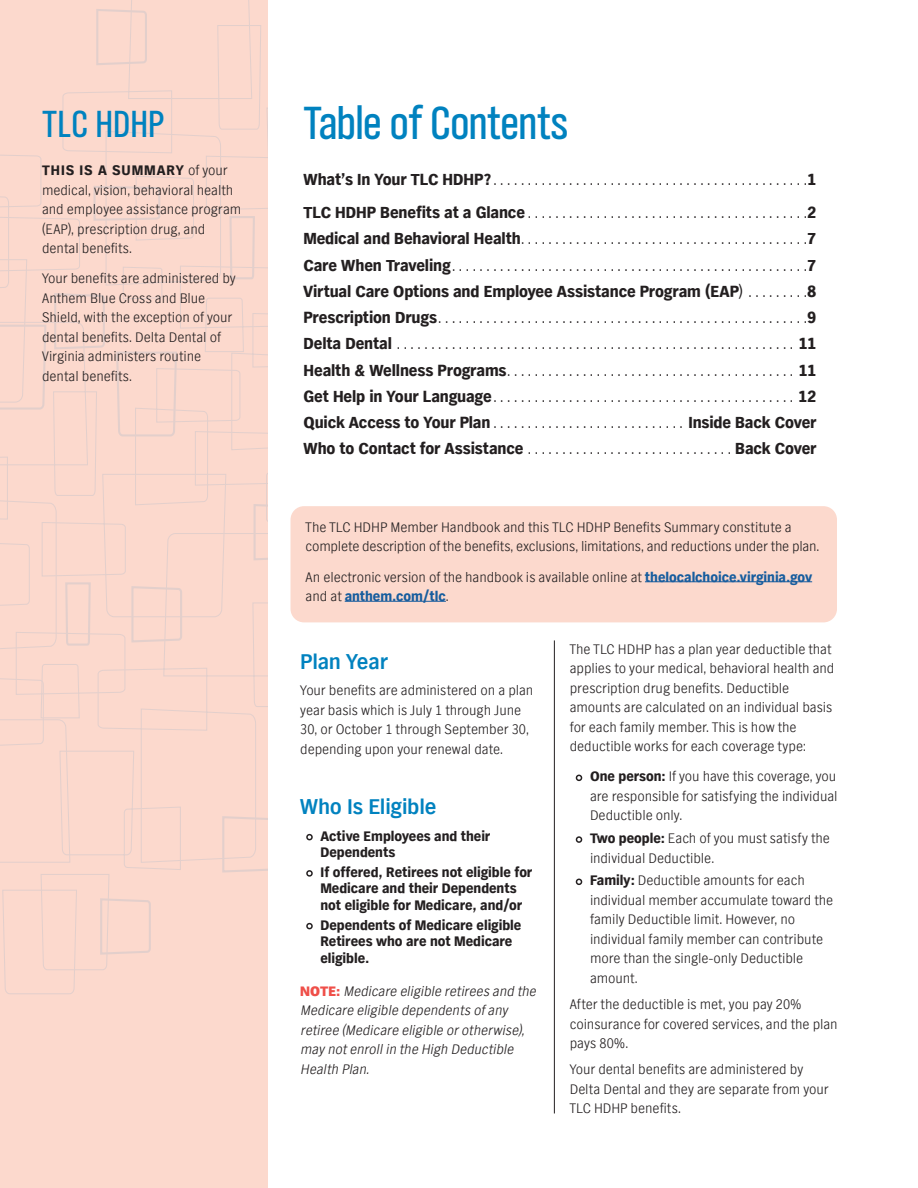
<style>
.page{position:relative;width:918px;height:1188px;background:#fff}
.page>*{position:absolute;margin:0;border:0;box-sizing:border-box;transform-origin:0 0}
.t1{font:48px "TV Nord EF Regular Con";letter-spacing:-.025em;color:#0082bf}
.t2{font:39px "TV Nord EF Regular Con";letter-spacing:-.02em;color:#0082bf}
.t3{font:700 22.5px "TV Nord EF";letter-spacing:-.01em;color:#0082bf}
.t4{font:300 16.5px/26.2px "TV Nord EF";color:#231f20}
.t5{font:300 14.25px/19.5px "TV Nord EF";letter-spacing:-.005em;color:#231f20}
.t6{font:900 14.25px/16.5px "TV Nord EF";letter-spacing:-.005em;color:#231f20}
.t7{font:italic 300 14.25px/19.5px "TV Nord EF";color:#231f20}
.s1{font-weight:900}
.s2{font-weight:400}
.s3{font-weight:900;color:#175d9e}
.s4{font-size:15px}
.s5{font-weight:800;font-style:normal;color:#ef4f49}
.s6{font-weight:900;font-size:15px}
</style>
<div class="page">
<div style="left:291px;top:506px;width:546px;height:116px;background:#fcd9cd;border-radius:14px"></div>
<div style="left:0;top:0;width:268px;height:1188px;background:#fcd9cd"></div>
<svg style="left:0;top:0;width:268px;height:303px"></svg>
<svg style="left:0;top:303px;width:268px;height:374px"></svg>
<svg style="left:0;top:677px;width:268px;height:317px"></svg>
<hr style="left:645px;top:581px;width:167px;height:1px;background:#175d9e">
<hr style="left:345px;top:601px;width:101px;height:1px;background:#175d9e">
<hr style="left:554px;top:640px;width:1px;height:473px;background:#231f20">
<h2 class="t2" style="left:42px;top:103px;width:123px">TLC HDHP</h2>
<p class="t5" style="left:42px;top:161px;width:201px"><span class="s1">THIS IS A SUMMARY</span> of your medical, vision, behavioral health and employee assistance program (EAP), prescription drug, and dental benefits.</p>
<p class="t5" style="left:42px;top:269px;width:195px">Your benefits are administered by<br>Anthem Blue Cross and Blue<br>Shield, with the exception of your dental benefits. Delta Dental of<br>Virginia administers routine dental benefits.</p>
<h1 class="t1" style="left:303px;top:96px;width:266px">Table of Contents</h1>
<p class="t4" style="left:303px;top:163px;width:515px;line-height:33px"><span class="s1">What’s In Your TLC HDHP?</span> . . . . . . . . . . . . . . . . . . . . . . . . . . . . . . . . . . . . . . . . . . . . . <span class="s1">1<br>TLC HDHP Benefits at a Glance</span> . . . . . . . . . . . . . . . . . . . . . . . . . . . . . . . . . . . . . . . . <span class="s1">2</span></p>
<p class="t4" style="left:303px;top:226px;width:515px;text-align:justify"><span class="s1">Medical and Behavioral Health</span> . . . . . . . . . . . . . . . . . . . . . . . . . . . . . . . . . . . . . . . . . <span class="s1">7<br>Care When Traveling</span> . . . . . . . . . . . . . . . . . . . . . . . . . . . . . . . . . . . . . . . . . . . . . . . . . . . <span class="s1">7<br>Virtual Care Options and Employee Assistance Program (EAP</span><span class="s2">)</span> . . . . . . . . <span class="s1">8<br>Prescription Drugs</span> . . . . . . . . . . . . . . . . . . . . . . . . . . . . . . . . . . . . . . . . . . . . . . . . . . . . . <span class="s1">9<br>Delta Dental</span> . . . . . . . . . . . . . . . . . . . . . . . . . . . . . . . . . . . . . . . . . . . . . . . . . . . . . . . . . . <span class="s1">11<br>Health &amp; Wellness Programs</span> . . . . . . . . . . . . . . . . . . . . . . . . . . . . . . . . . . . . . . . . . . <span class="s1">11<br>Get Help in Your Language</span> . . . . . . . . . . . . . . . . . . . . . . . . . . . . . . . . . . . . . . . . . . . . <span class="s1">12<br>Quick Access to Your Plan</span> . . . . . . . . . . . . . . . . . . . . . . . . . . . . <span class="s1">Inside Back Cover Who to Contact for Assistance</span> . . . . . . . . . . . . . . . . . . . . . . . . . . . . . . <span class="s1">Back Cover</span></p>
<p class="t5" style="left:306px;top:518px;width:515px">The TLC HDHP Member Handbook and this TLC HDHP Benefits Summary constitute a complete description of the benefits, exclusions, limitations, and reductions under the plan.</p>
<p class="t5" style="left:306px;top:567px;width:508px">An electronic version of the handbook is available online at <span class="s3">thelocalchoice.virginia.gov </span>and at <span class="s3">anthem.com/tlc</span>.</p>
<h3 class="t3" style="left:300px;top:649px;width:89px">Plan Year</h3>
<p class="t5" style="left:300px;top:681px;width:235px">Your benefits are administered on a plan year basis which is July 1 through June 30, or October 1 through September 30, depending upon your renewal date.</p>
<h3 class="t3" style="left:300px;top:794px;width:138px">Who Is Eligible</h3>
<p class="t6" style="left:320px;top:828px;width:171px;text-indent:-14px"><span class="s4">•</span> Active Employees and their<br>Dependents</p>
<p class="t6" style="left:307px;top:864px;width:227px;text-align:center"><span class="s4">•</span> If offered, Retirees not eligible for<br>Medicare and their Dependents<br>not eligible for Medicare, and/or</p>
<p class="t6" style="left:320px;top:917px;width:202px;text-indent:-14px"><span class="s4">•</span> Dependents of Medicare eligible<br>Retirees who are not Medicare eligible.</p>
<p class="t7" style="left:300px;top:981px;width:240px"><span class="s5">N OT E :</span> Medicare eligible retirees and the Medicare eligible dependents of any retiree (Medicare eligible orotherwise), may notenrollin the High Deductible Health Plan.</p>
<p class="t5" style="left:570px;top:639px;width:266px">The TLC HDHP has a plan year deductible that applies to your medical, behavioral health and prescription drug benefits. Deductible amounts are calculated on an individual basis for each family member. This is how the deductible works for each coverage type:</p>
<p class="t5" style="left:590px;top:767px;width:249px;text-align:justify;text-indent:-14px"><span class="s6">•</span> <span class="s1">One person:</span> If you have this coverage, you are responsible for satisfying the individual Deductible only.</p>
<p class="t5" style="left:590px;top:829px;width:241px;text-indent:-14px"><span class="s6">•</span> <span class="s1">Two people:</span> Each of you must satisfy the individual Deductible.</p>
<p class="t5" style="left:590px;top:871px;width:245px;text-indent:-14px"><span class="s6">•</span> <span class="s1">Family:</span> Deductible amounts for each individual member accumulate toward the family Deductible limit. However, no individual family member can contribute more than the single-only Deductible amount.</p>
<p class="t5" style="left:570px;top:995px;width:269px">After the deductible is met, you pay 20% coinsurance for covered services, and the plan pays 80%.</p>
<p class="t5" style="left:570px;top:1060px;width:260px">Your dental benefits are administered by<br>Delta Dental and they are separate from your<br>TLC HDHP benefits.</p>
</div>
